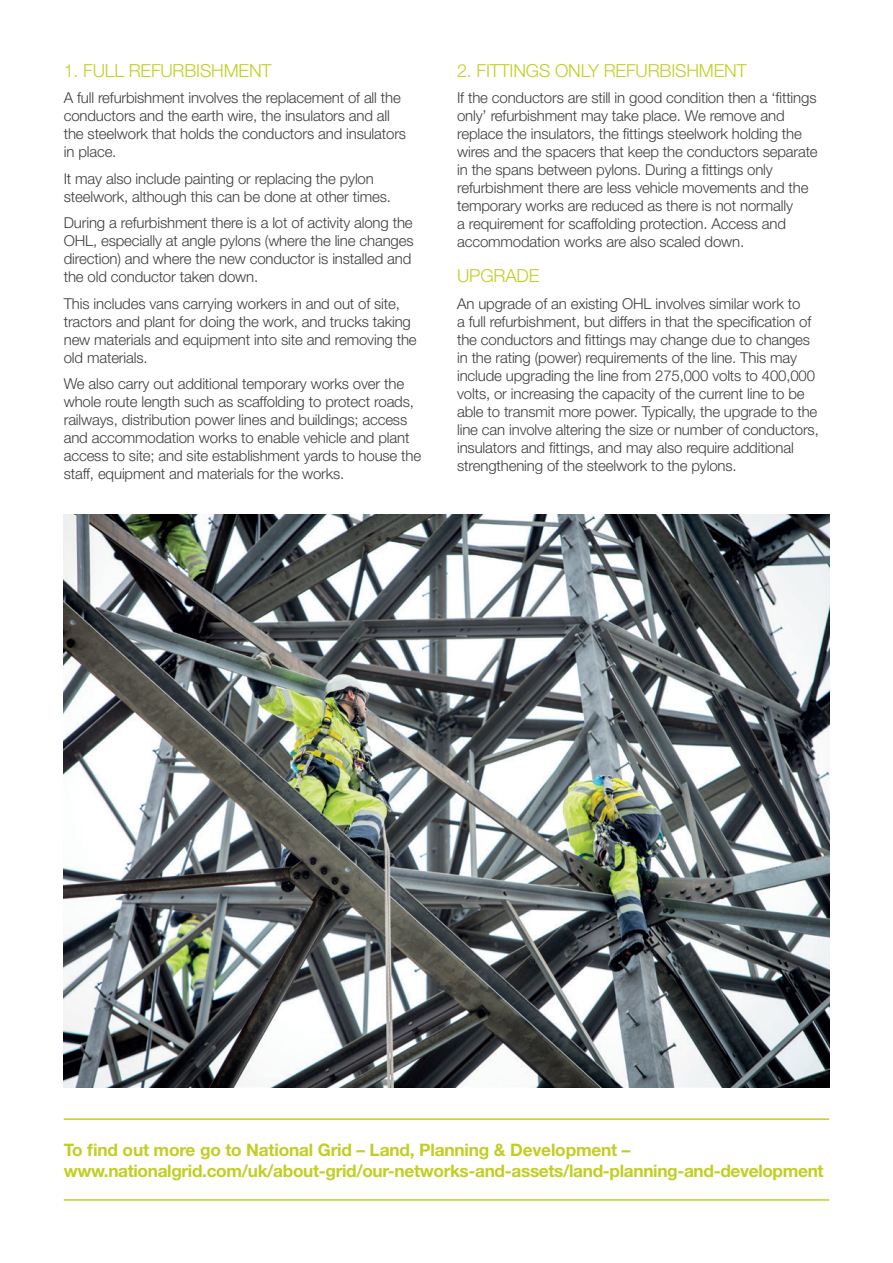
<style>
.page{position:relative;width:893px;height:1263px;background:#fff}
.page>*{position:absolute;margin:0;border:0;box-sizing:border-box;transform-origin:0 0}
.t1{font:300 18px "Helvetica Neue LT Std";letter-spacing:-.01em;color:#c1ce23}
.t2{font:700 17.25px/21px "Helvetica Neue LT Std";letter-spacing:-.02em;color:#c1ce23}
.t3{font:300 15px/18px "Helvetica Neue LT Std";letter-spacing:-.01em;color:#3e3e3f}
</style>
<div class="page">
<img style="left:64px;top:514px;width:765px;height:574px">
<hr style="left:64px;top:1118px;width:765px;height:2px;background:#c1ce23">
<hr style="left:64px;top:1199px;width:765px;height:2px;background:#c1ce23">
<p class="t1" style="left:64px;top:59px;width:209px">1. FULL REFURBISHMENT</p>
<p class="t3" style="left:64px;top:88px;width:344px">A full refurbishment involves the replacement of all the conductors and the earth wire, the insulators and all the steelwork that holds the conductors and insulators in place.</p>
<p class="t3" style="left:64px;top:169px;width:329px">It may also include painting or replacing the pylon steelwork, although this can be done at other times.</p>
<p class="t3" style="left:64px;top:213px;width:351px">During a refurbishment there is a lot of activity along the OHL, especially at angle pylons (where the line changes direction) and where the new conductor is installed and the old conductor taken down.</p>
<p class="t3" style="left:64px;top:294px;width:354px">This includes vans carrying workers in and out of site, tractors and plant for doing the work, and trucks taking new materials and equipment into site and removing the old materials.</p>
<p class="t3" style="left:64px;top:375px;width:359px">We also carry out additional temporary works over the whole route length such as scaffolding to protect roads, railways, distribution power lines and buildings; access and accommodation works to enable vehicle and plant access to site; and site establishment yards to house the staff, equipment and materials for the works.</p>
<p class="t1" style="left:457px;top:59px;width:291px">2. FITTINGS ONLY REFURBISHMENT</p>
<p class="t3" style="left:457px;top:88px;width:362px">If the conductors are still in good condition then a ‘fittings only’ refurbishment may take place. We remove and replace the insulators, the fittings steelwork holding the wires and the spacers that keep the conductors separate in the spans between pylons. During a fittings only refurbishment there are less vehicle movements and the temporary works are reduced as there is not normally<br>a requirement for scaffolding protection. Access and accommodation works are also scaled down.</p>
<p class="t1" style="left:457px;top:265px;width:84px">UPGRADE</p>
<p class="t3" style="left:457px;top:294px;width:363px">An upgrade of an existing OHL involves similar work to<br>a full refurbishment, but differs in that the specification of the conductors and fittings may change due to changes in the rating (power) requirements of the line. This may include upgrading the line from 275,000 volts to 400,000 volts, or increasing the capacity of the current line to be able to transmit more power. Typically, the upgrade to the line can involve altering the size or number of conductors, insulators and fittings, and may also require additional strengthening of the steelwork to the pylons.</p>
<p class="t2" style="left:64px;top:1139px;width:761px">To find out more go to National Grid – Land, Planning &amp; Development – www.nationalgrid.com/uk/about-grid/our-networks-and-assets/land-planning-and-development</p>
</div>
